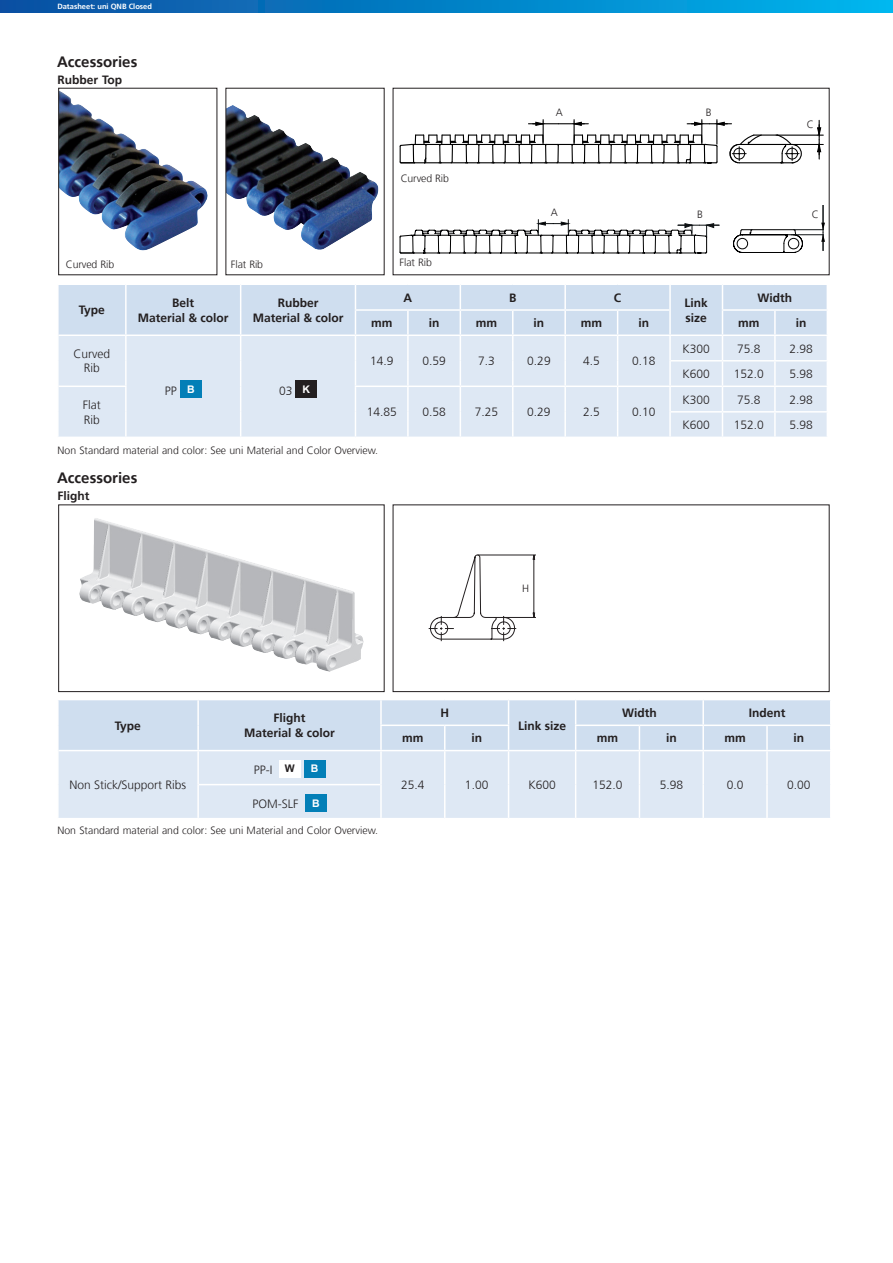
<style>
.page{position:relative;width:893px;height:1263px;background:#fff}
.page>*{position:absolute;margin:0;border:0;box-sizing:border-box;transform-origin:0 0}
.t1{font:700 15px "Frutiger";color:#231f20}
.t2{font:300 12px/14.4px "Frutiger";color:#231f20;text-align:center}
.t3{font:700 12px/15px "Frutiger";color:#231f20;text-align:center}
.t4{font:300 10.5px "Frutiger";color:#231f20}
.t5{font:700 10.5px "Arial";color:#fff}
.t6{font:700 7.5px "Frutiger";color:#fff}
</style>
<div class="page">
<div style="left:393px;top:505px;width:436px;height:187px;border:1px solid #231f20"></div>
<svg style="left:428px;top:554px;width:108px;height:88px"></svg>
<div style="left:58px;top:505px;width:326px;height:187px;border:1px solid #231f20"></div>
<img style="left:60px;top:91px;width:148px;height:160px">
<div style="left:58px;top:88px;width:159px;height:187px;border:1px solid #231f20"></div>
<img style="left:228px;top:105px;width:150px;height:145px">
<svg style="left:400px;top:120px;width:423px;height:44px"></svg>
<svg style="left:400px;top:206px;width:425px;height:47px"></svg>
<img style="left:79px;top:518px;width:284px;height:153px">
<svg style="left:0;top:0;width:893px;height:13px;background:#0481c7"></svg>
<svg style="left:58px;top:285px;width:769px;height:152px;background:#dae5f2"></svg>
<hr style="left:669px;top:412px;width:2px;height:25px;background:#fff">
<div style="left:180px;top:381px;width:22px;height:17px;background:#037fb7"></div>
<div style="left:296px;top:381px;width:21px;height:17px;background:#231f20"></div>
<div style="left:59px;top:751px;width:771px;height:67px;background:#dee8f4"></div>
<div style="left:58px;top:700px;width:773px;height:50px;background:#cfdeef"></div>
<hr style="left:197px;top:751px;width:2px;height:34px;background:#fff">
<hr style="left:380px;top:751px;width:2px;height:34px;background:#fff">
<hr style="left:444px;top:751px;width:1px;height:34px;background:#fff">
<hr style="left:508px;top:751px;width:1px;height:34px;background:#fff">
<hr style="left:575px;top:751px;width:1px;height:34px;background:#fff">
<hr style="left:639px;top:751px;width:1px;height:34px;background:#fff">
<hr style="left:702px;top:751px;width:2px;height:34px;background:#fff">
<hr style="left:766px;top:751px;width:2px;height:34px;background:#fff">
<hr style="left:197px;top:785px;width:2px;height:33px;background:#fff">
<hr style="left:380px;top:785px;width:2px;height:33px;background:#fff">
<hr style="left:444px;top:785px;width:1px;height:33px;background:#fff">
<hr style="left:508px;top:785px;width:1px;height:33px;background:#fff">
<hr style="left:575px;top:785px;width:1px;height:33px;background:#fff">
<hr style="left:639px;top:785px;width:1px;height:33px;background:#fff">
<hr style="left:702px;top:785px;width:2px;height:33px;background:#fff">
<hr style="left:766px;top:785px;width:2px;height:33px;background:#fff">
<hr style="left:199px;top:784px;width:181px;height:1px;background:#fff">
<div style="left:279px;top:760px;width:22px;height:17px;background:#fff"></div>
<div style="left:304px;top:760px;width:21px;height:17px;background:#037fb7"></div>
<div style="left:305px;top:794px;width:21px;height:17px;background:#037fb7"></div>
<p class="t6" style="left:57px;top:2px;width:96px">Datasheet: uni QNB Closed</p>
<p class="t1" style="left:57px;top:53px;width:82px">Accessories</p>
<p class="t3" style="left:57px;top:72px;width:66px">Rubber Top</p>
<p class="t4" style="left:66px;top:259px;width:50px">Curved Rib</p>
<p class="t4" style="left:401px;top:172px;width:50px">Curved Rib</p>
<p class="t4" style="left:231px;top:259px;width:34px">Flat Rib</p>
<p class="t4" style="left:400px;top:257px;width:34px">Flat Rib</p>
<p class="t4" style="left:556px;top:107px;width:9px">A</p>
<p class="t4" style="left:706px;top:107px;width:7px">B</p>
<p class="t4" style="left:551px;top:206px;width:9px">A</p>
<p class="t4" style="left:697px;top:208px;width:7px">B</p>
<p class="t4" style="left:807px;top:119px;width:9px">C</p>
<p class="t4" style="left:812px;top:208px;width:9px">C</p>
<p class="t3" style="left:79px;top:303px;width:28px">Type</p>
<p class="t3" style="left:138px;top:295px;width:92px">Belt<br>Material &amp; color</p>
<p class="t3" style="left:253px;top:295px;width:92px">Rubber<br>Material &amp; color</p>
<p class="t2" style="left:73px;top:347px;width:38px">Curved<br>Rib</p>
<p class="t3" style="left:758px;top:290px;width:36px">Width</p>
<p class="t3" style="left:404px;top:290px;width:10px">A</p>
<p class="t3" style="left:509px;top:290px;width:9px">B</p>
<p class="t3" style="left:614px;top:290px;width:9px">C</p>
<p class="t3" style="left:685px;top:295px;width:25px;text-align:left">Link size</p>
<p class="t3" style="left:371px;top:315px;width:23px">mm</p>
<p class="t3" style="left:429px;top:315px;width:12px">in</p>
<p class="t3" style="left:476px;top:315px;width:23px">mm</p>
<p class="t3" style="left:534px;top:315px;width:12px">in</p>
<p class="t3" style="left:581px;top:315px;width:23px">mm</p>
<p class="t3" style="left:638px;top:315px;width:12px">in</p>
<p class="t3" style="left:738px;top:315px;width:23px">mm</p>
<p class="t3" style="left:796px;top:315px;width:12px">in</p>
<p class="t2" style="left:370px;top:354px;width:25px">14.9</p>
<p class="t2" style="left:422px;top:354px;width:25px">0.59</p>
<p class="t2" style="left:478px;top:354px;width:18px">7.3</p>
<p class="t2" style="left:527px;top:354px;width:25px">0.29</p>
<p class="t2" style="left:583px;top:354px;width:18px">4.5</p>
<p class="t2" style="left:632px;top:354px;width:25px">0.18</p>
<p class="t2" style="left:683px;top:341px;width:29px">K300</p>
<p class="t2" style="left:737px;top:341px;width:25px">75.8</p>
<p class="t2" style="left:789px;top:341px;width:25px">2.98</p>
<p class="t2" style="left:683px;top:367px;width:29px">K600</p>
<p class="t2" style="left:734px;top:367px;width:32px">152.0</p>
<p class="t2" style="left:789px;top:367px;width:25px">5.98</p>
<p class="t2" style="left:165px;top:384px;width:31px">PP <sup>B</sup></p>
<p class="t2" style="left:279px;top:384px;width:33px">03 <sup>K</sup></p>
<p class="t2" style="left:83px;top:398px;width:19px;text-align:left">Flat<br>Rib</p>
<p class="t2" style="left:367px;top:405px;width:32px">14.85</p>
<p class="t2" style="left:422px;top:405px;width:25px">0.58</p>
<p class="t2" style="left:475px;top:405px;width:25px">7.25</p>
<p class="t2" style="left:527px;top:405px;width:25px">0.29</p>
<p class="t2" style="left:583px;top:405px;width:18px">2.5</p>
<p class="t2" style="left:632px;top:405px;width:25px">0.10</p>
<p class="t4" style="left:57px;top:445px;width:322px">Non Standard material and color: See uni Material and Color Overview.</p>
<p class="t1" style="left:57px;top:469px;width:82px">Accessories</p>
<p class="t3" style="left:57px;top:489px;width:34px">Flight</p>
<p class="t2" style="left:683px;top:392px;width:29px">K300</p>
<p class="t2" style="left:737px;top:392px;width:25px">75.8</p>
<p class="t2" style="left:789px;top:392px;width:25px">2.98</p>
<p class="t2" style="left:683px;top:418px;width:29px">K600</p>
<p class="t2" style="left:734px;top:418px;width:32px">152.0</p>
<p class="t2" style="left:789px;top:418px;width:25px">5.98</p>
<p class="t4" style="left:522px;top:582px;width:9px">H</p>
<p class="t3" style="left:115px;top:718px;width:28px">Type</p>
<p class="t3" style="left:244px;top:710px;width:92px">Flight<br>Material &amp; color</p>
<p class="t2" style="left:70px;top:778px;width:118px">Non Stick/Support Ribs</p>
<p class="t2" style="left:254px;top:763px;width:42px">PP-I <sup>W</sup></p>
<p class="t5" style="left:311px;top:762px;width:9px">B</p>
<p class="t2" style="left:253px;top:797px;width:69px">POM-SLF <sup>B</sup></p>
<p class="t4" style="left:57px;top:825px;width:322px">Non Standard material and color: See uni Material and Color Overview.</p>
<p class="t3" style="left:440px;top:705px;width:10px">H</p>
<p class="t3" style="left:518px;top:718px;width:50px">Link size</p>
<p class="t3" style="left:622px;top:705px;width:36px">Width</p>
<p class="t3" style="left:749px;top:705px;width:38px">Indent</p>
<p class="t3" style="left:402px;top:731px;width:23px">mm</p>
<p class="t3" style="left:471px;top:731px;width:12px">in</p>
<p class="t3" style="left:597px;top:731px;width:23px">mm</p>
<p class="t3" style="left:666px;top:731px;width:12px">in</p>
<p class="t3" style="left:724px;top:731px;width:23px">mm</p>
<p class="t3" style="left:794px;top:731px;width:12px">in</p>
<p class="t2" style="left:401px;top:778px;width:25px">25.4</p>
<p class="t2" style="left:465px;top:778px;width:25px">1.00</p>
<p class="t2" style="left:528px;top:778px;width:29px">K600</p>
<p class="t2" style="left:593px;top:778px;width:32px">152.0</p>
<p class="t2" style="left:660px;top:778px;width:25px">5.98</p>
<p class="t2" style="left:727px;top:778px;width:18px">0.0</p>
<p class="t2" style="left:787px;top:778px;width:25px">0.00</p>
</div>
